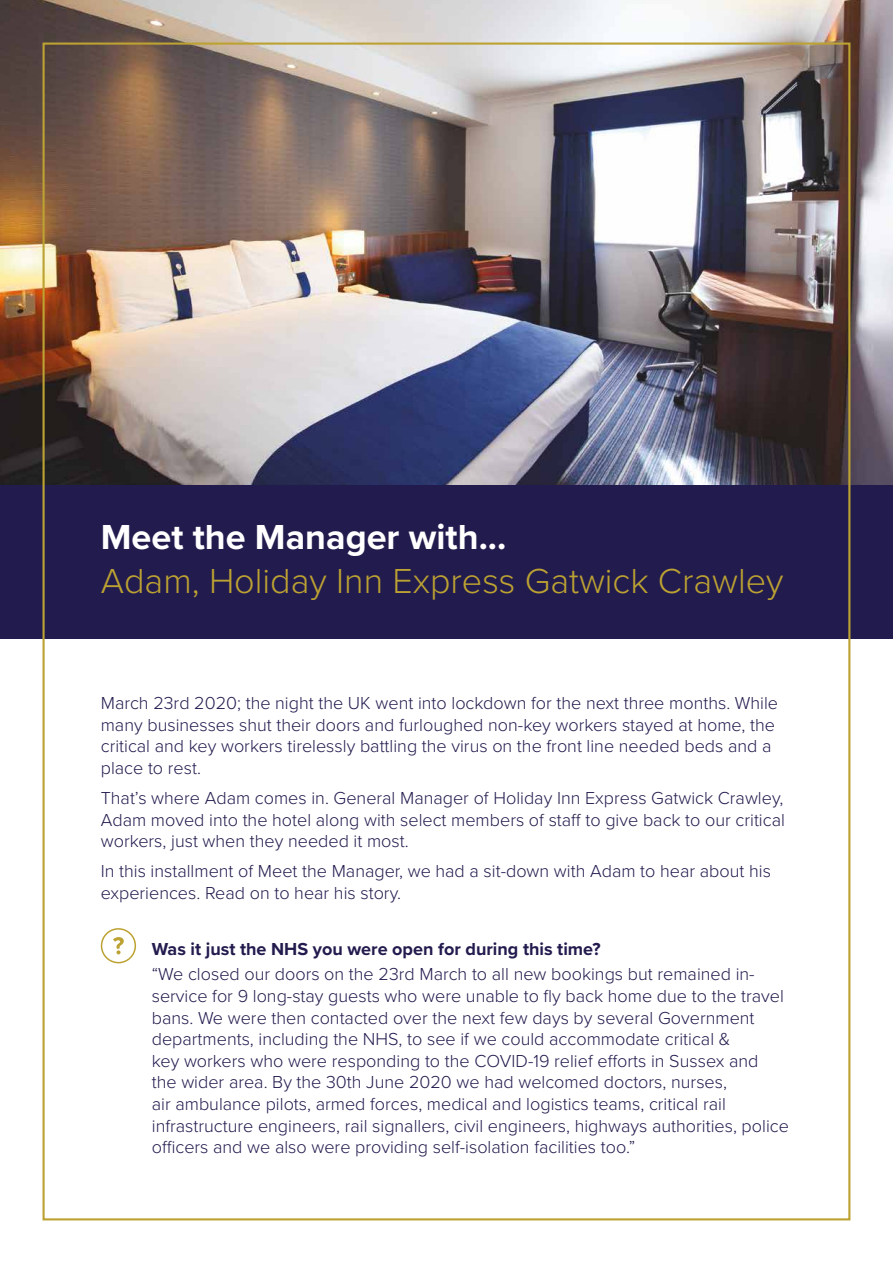
<style>
.page{position:relative;width:893px;height:1263px;background:#fff}
.page>*{position:absolute;margin:0;border:0;box-sizing:border-box;transform-origin:0 0}
.t1{font:300 36px "Proxima Nova";color:#bca232}
.t2{font:700 36px "Proxima Nova";color:#fff}
.t3{font:300 18px/21.6px "Proxima Nova";color:#221b4e}
.t4{font:700 18px "Proxima Nova";color:#221b4e}
</style>
<div class="page">
<div style="left:0;top:485px;width:893px;height:154px;background:#221b4e"></div>
<img style="left:0;top:0;width:893px;height:485px">
<div style="left:101px;top:928px;width:35px;height:35px;border:2px solid #bca232;border-radius:50%"></div>
<svg style="left:113px;top:937px;width:11px;height:17px"></svg>
<h1 class="t2" style="left:101px;top:510px;width:407px">Meet the Manager with...</h1>
<h1 class="t1" style="left:101px;top:554px;width:684px">Adam, Holiday Inn Express Gatwick Crawley</h1>
<p class="t3" style="left:101px;top:691px;width:679px">March 23rd 2020; the night the UK went into lockdown for the next three months. While many businesses shut their doors and furloughed non-key workers stayed at home, the critical and key workers tirelessly battling the virus on the front line needed beds and a place to rest.</p>
<p class="t3" style="left:101px;top:786px;width:686px;text-align:justify">That’s where Adam comes in. General Manager of Holiday Inn Express Gatwick Crawley, Adam moved into the hotel along with select members of staff to give back to our critical workers, just when they needed it most.</p>
<p class="t3" style="left:101px;top:859px;width:672px">In this installment of Meet the Manager, we had a sit-down with Adam to hear about his experiences. Read on to hear his story.</p>
<p class="t4" style="left:152px;top:935px;width:450px">Was it just the NHS you were open for during this time?</p>
<p class="t3" style="left:152px;top:963px;width:639px">“We closed our doors on the 23rd March to all new bookings but remained in&shy;service for 9 long-stay guests who were unable to fly back home due to the travel bans. We were then contacted over the next few days by several Government departments, including the NHS, to see if we could accommodate critical &amp;<br>key workers who were responding to the COVID-19 relief efforts in Sussex and<br>the wider area. By the 30th June 2020 we had welcomed doctors, nurses,<br>air ambulance pilots, armed forces, medical and logistics teams, critical rail infrastructure engineers, rail signallers, civil engineers, highways authorities, police officers and we also were providing self-isolation facilities too.”</p>
</div>
